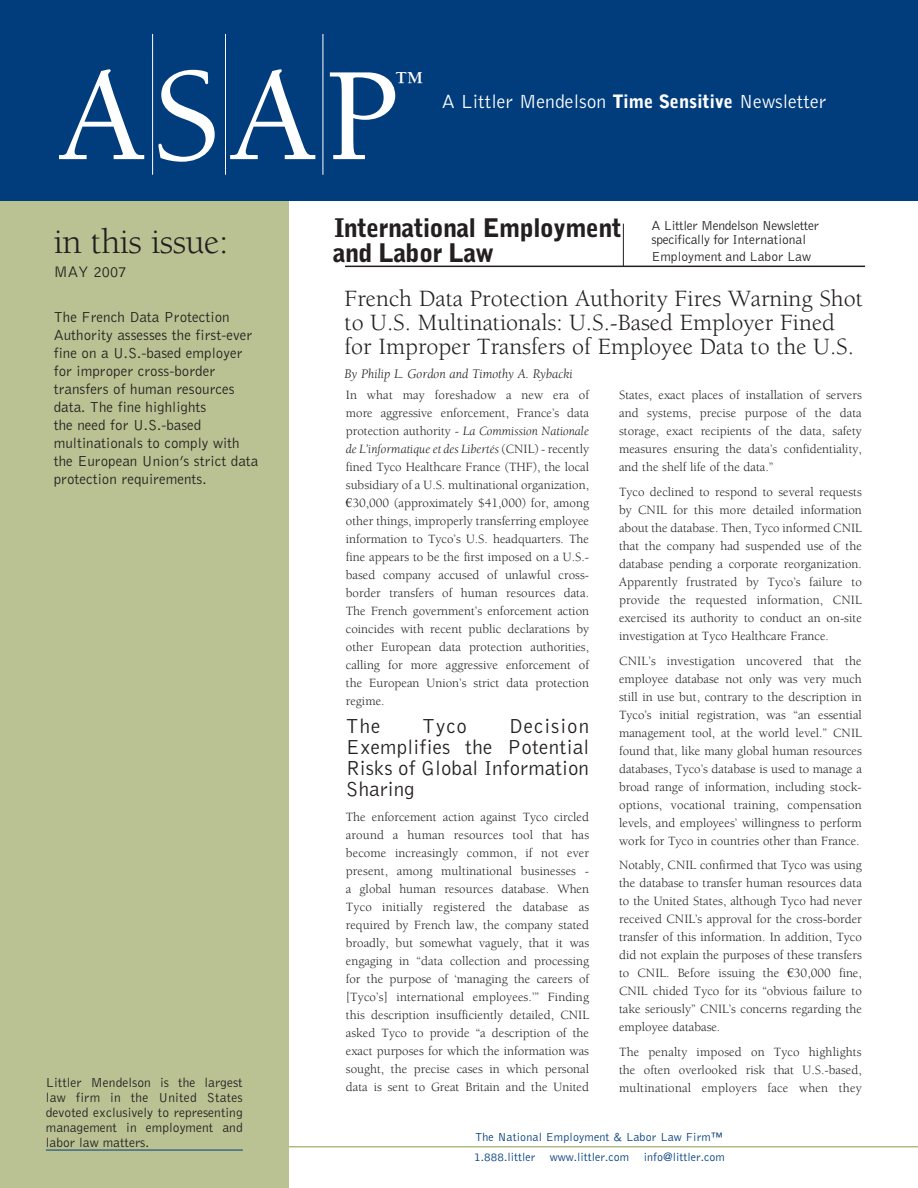
<style>
.page{position:relative;width:918px;height:1188px;background:#fff}
.page>*{position:absolute;margin:0;border:0;box-sizing:border-box;transform-origin:0 0}
.t1{font:500 136.5px "Berkeley";color:#fff}
.t2{font:36px "Berkeley";letter-spacing:-.015em;color:#231f20}
.t3{font:500 29.85px "Berkeley";color:#fff}
.t4{font:900 25.5px/25.3px "Bell Gothic";letter-spacing:-.025em;color:#231f20}
.main_head{font:24px/24px "Berkeley";color:#231f20}
.body_copy{font:300 21px/21px "Bell Gothic";color:#231f20;text-align:justify}
.t5{font:300 19.65px "Bell Gothic";color:#fff}
.t6{font:300 15.75px "Bell Gothic";letter-spacing:-.025em;color:#231f20}
.sidebar_summary{font:300 15px/18px "Bell Gothic";color:#231f20}
.t7{font:300 13.5px/15px "Bell Gothic";color:#231f20;text-align:justify}
.t8{font:300 13.5px/14.9px "Bell Gothic";letter-spacing:-.025em;color:#231f20}
.credit_line{font:italic 13.5px "Berkeley";color:#231f20}
.body_copy-2{font:12.9px/18px "Berkeley";color:#231f20;text-align:justify}
.t9{font:300 12px "Bell Gothic";color:#013d7d}
.s1{font-weight:900;font-size:18.3px}
.s2{font-style:italic}
.s3{font-family:"Times New Roman"}
</style>
<div class="page">
<hr style="left:345px;top:266px;width:520px;height:1px;background:#231f20">
<hr style="left:281px;top:1146px;width:637px;height:1px;background:#abb47c">
<div style="left:0;top:200px;width:289px;height:988px;background:#bac192"></div>
<div style="left:0;top:0;width:918px;height:200px;background:#013d7d"></div>
<hr style="left:46px;top:1150px;width:197px;height:1px;background:#013d7d">
<hr style="left:323px;top:34px;width:1px;height:141px;background:#fff">
<hr style="left:225px;top:34px;width:1px;height:141px;background:#fff">
<hr style="left:152px;top:34px;width:1px;height:141px;background:#fff">
<hr style="left:623px;top:224px;width:1px;height:42px;background:#231f20">
<p class="t1" style="left:58px;top:44px;width:344px">ASAP</p>
<p class="t3" style="left:396px;top:66px;width:31px">™</p>
<p class="t5" style="left:442px;top:91px;width:386px">A Littler Mendelson <span class="s1">Time Sensitive</span> Newsletter</p>
<p class="t2" style="left:54px;top:222px;width:176px">in this issue:</p>
<p class="t6" style="left:54px;top:263px;width:75px">May 2007</p>
<p class="sidebar_summary" style="left:54px;top:308px;width:206px">The French Data Protection<br>Authority assesses the first-ever fine on a U.S.-based employer for improper cross-border transfers of human resources data. The fine highlights<br>the need for U.S.-based multinationals to comply with the European Union’s strict data protection requirements.</p>
<p class="t7" style="left:46px;top:1075px;width:198px">Littler Mendelson is the largest law firm in the United States devoted exclusively to representing management in employment and labor law matters.</p>
<h3 class="t4" style="left:333px;top:215px;width:291px">International Employment and Labor Law</h3>
<p class="t8" style="left:651px;top:218px;width:169px">a Littler Mendelson Newsletter specifically for International</p>
<p class="t7" style="left:651px;top:249px;width:161px">Employment and Labor Law</p>
<p class="main_head" style="left:345px;top:287px;width:520px">French Data Protection Authority Fires Warning Shot to U.S. Multinationals: U.S.-Based Employer Fined for Improper Transfers of Employee Data to the U.S.</p>
<p class="credit_line" style="left:345px;top:367px;width:230px">By Philip L. Gordon and Timothy A. Rybacki</p>
<p class="body_copy-2" style="left:346px;top:386px;width:245px">In what may foreshadow a new era of more aggressive enforcement, France’s data protection authority - <span class="s2">La Commission Nationale de L’informatique et des Libertés</span> (CNIL) - recently fined Tyco Healthcare France (THF), the local subsidiary of a U.S. multinational organization, <span class="s3">€</span>30,000 (approximately $41,000) for, among other things, improperly transferring employee information to Tyco’s U.S. headquarters. The fine appears to be the first imposed on a U.S.- based company accused of unlawful cross&shy;border transfers of human resources data.<br>The French government’s enforcement action coincides with recent public declarations by other European data protection authorities, calling for more aggressive enforcement of the European Union’s strict data protection regime.</p>
<p class="body_copy" style="left:346px;top:716px;width:36px">The</p>
<p class="body_copy" style="left:422px;top:716px;width:46px">Tyco</p>
<p class="body_copy-2" style="left:619px;top:386px;width:244px">States, exact places of installation of servers and systems, precise purpose of the data storage, exact recipients of the data, safety measures ensuring the data’s confidentiality, and the shelf life of the data.”</p>
<p class="body_copy-2" style="left:619px;top:483px;width:244px">Tyco declined to respond to several requests by CNIL for this more detailed information about the database. Then, Tyco informed CNIL that the company had suspended use of the database pending a corporate reorganization.<br>Apparently frustrated by Tyco’s failure to provide the requested information, CNIL exercised its authority to conduct an on-site investigation at Tyco Healthcare France.</p>
<p class="body_copy-2" style="left:619px;top:652px;width:244px">CNIL’s investigation uncovered that the employee database not only was very much still in use but, contrary to the description in Tyco’s initial registration, was “an essential management tool, at the world level.” CNIL found that, like many global human resources databases, Tyco’s database is used to manage a broad range of information, including stock&shy;options, vocational training, compensation levels, and employees’ willingness to perform work for Tyco in countries other than France.</p>
<p class="body_copy-2" style="left:619px;top:857px;width:244px">Notably, CNIL confirmed that Tyco was using the database to transfer human resources data to the United States, although Tyco had never received CNIL’s approval for the cross-border transfer of this information. In addition, Tyco did not explain the purposes of these transfers to CNIL. Before issuing the <span class="s3">€</span>30,000 fine, CNIL chided Tyco for its “obvious failure to take seriously” CNIL’s concerns regarding the employee database.</p>
<p class="body_copy-2" style="left:619px;top:1043px;width:244px">The penalty imposed on Tyco highlights the often overlooked risk that U.S.-based, multinational employers face when they</p>
<p class="body_copy" style="left:346px;top:716px;width:245px;text-indent:163px">Decision Exemplifies the Potential Risks of Global Information Sharing</p>
<p class="body_copy-2" style="left:346px;top:808px;width:245px">The enforcement action against Tyco circled around a human resources tool that has become increasingly common, if not ever present, among multinational businesses - a global human resources database. When Tyco initially registered the database as required by French law, the company stated broadly, but somewhat vaguely, that it was engaging in “data collection and processing for the purpose of ‘managing the careers of [Tyco’s] international employees.’” Finding this description insufficiently detailed, CNIL asked Tyco to provide “a description of the exact purposes for which the information was sought, the precise cases in which personal data is sent to Great Britain and the United</p>
<p class="t9" style="left:475px;top:1131px;width:249px">The National Employment &amp; Labor Law Firm™</p>
<p class="t9" style="left:474px;top:1150px;width:252px">1.888.littler www.littler.com info@littler.com</p>
</div>
